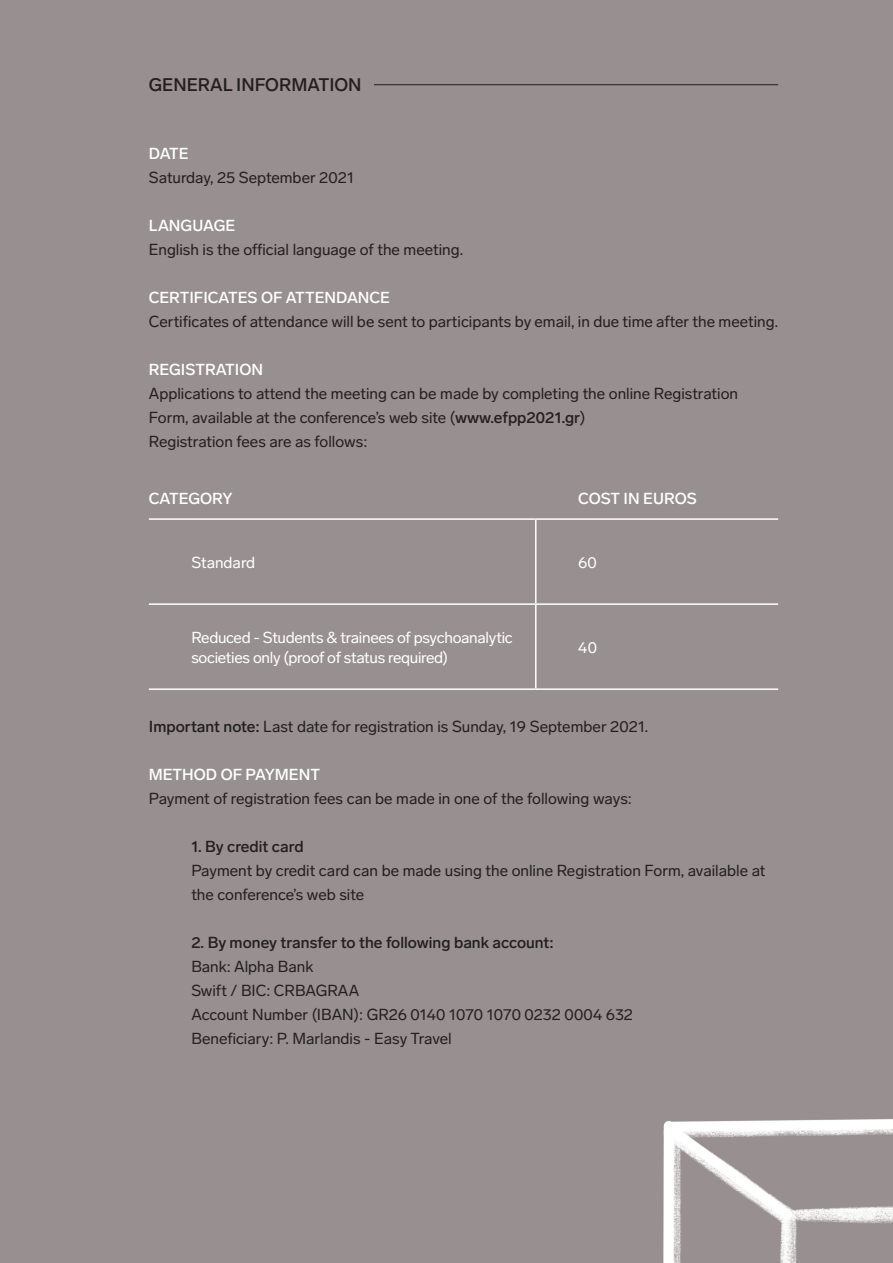
<style>
.page{position:relative;width:893px;height:1263px;background:#978f90}
.page>*{position:absolute;margin:0;border:0;box-sizing:border-box;transform-origin:0 0}
.t1{font:500 18px "Lab Grotesque";color:#231f20}
.t2{font:15.75px/24px "Lab Grotesque";color:#231f20}
.t3{font:500 15.75px "Lab Grotesque";color:#fff}
.t4{font:15.75px/20px "Lab Grotesque";letter-spacing:-.02em;color:#fff}
.t5{font:500 15.75px "Lab Grotesque";color:#231f20}
.t6{font:15.75px "Lab Grotesque";color:#fff}
.s1{font-weight:500}
</style>
<div class="page">
<hr style="left:535px;top:605px;width:1px;height:83px;background:#fff">
<hr style="left:149px;top:688px;width:387px;height:2px;background:#fff">
<hr style="left:536px;top:688px;width:242px;height:2px;background:#fff">
<hr style="left:535px;top:520px;width:1px;height:83px;background:#fff">
<hr style="left:149px;top:603px;width:387px;height:2px;background:#fff">
<hr style="left:536px;top:603px;width:242px;height:2px;background:#fff">
<hr style="left:149px;top:518px;width:387px;height:2px;background:#fff">
<hr style="left:536px;top:518px;width:242px;height:2px;background:#fff">
<img style="left:663px;top:1119px;width:230px;height:144px">
<hr style="left:149px;top:84px;width:629px;height:1px;background:#231f20">
<div style="left:149px;top:69px;width:225px;height:30px;background:#978f90"></div>
<p class="t1" style="left:149px;top:74px;width:214px">GENERAL INFORMATION</p>
<p class="t3" style="left:149px;top:144px;width:41px">DATE</p>
<p class="t2" style="left:149px;top:165px;width:207px">Saturday, 25 September 2021</p>
<p class="t3" style="left:149px;top:216px;width:88px">LANGUAGE</p>
<p class="t2" style="left:149px;top:237px;width:316px">English is the official language of the meeting.</p>
<p class="t3" style="left:149px;top:288px;width:243px">CERTIFICATES OF ATTENDANCE</p>
<p class="t2" style="left:149px;top:309px;width:631px">Certificates of attendance will be sent to participants by email, in due time after the meeting.</p>
<p class="t3" style="left:149px;top:360px;width:116px">REGISTRATION</p>
<p class="t2" style="left:149px;top:381px;width:591px">Applications to attend the meeting can be made by completing the online Registration<br>Form, available at the conference’s web site (<span class="s1">www.efpp2021.gr</span>)<br>Registration fees are as follows:</p>
<p class="t3" style="left:149px;top:489px;width:85px">CATEGORY</p>
<p class="t3" style="left:578px;top:489px;width:120px">COST IN EUROS</p>
<p class="t6" style="left:191px;top:552px;width:65px">Standard</p>
<p class="t4" style="left:578px;top:552px;width:20px">60</p>
<p class="t4" style="left:191px;top:627px;width:323px">Reduced - Students &amp; trainees of psychoanalytic societies only (proof of status required)</p>
<p class="t4" style="left:578px;top:637px;width:20px">40</p>
<p class="t2" style="left:149px;top:714px;width:501px"><span class="s1">Important note:</span> Last date for registration is Sunday, 19 September 2021.</p>
<p class="t3" style="left:149px;top:765px;width:173px">METHOD OF PAYMENT</p>
<p class="t2" style="left:149px;top:786px;width:485px">Payment of registration fees can be made in one of the following ways:</p>
<p class="t5" style="left:191px;top:837px;width:114px">1. By credit card</p>
<p class="t2" style="left:191px;top:858px;width:576px">Payment by credit card can be made using the online Registration Form, available at the conference’s web site</p>
<p class="t5" style="left:191px;top:933px;width:364px">2. By money transfer to the following bank account:</p>
<p class="t2" style="left:191px;top:954px;width:443px">Bank: Alpha Bank<br>Swift / BIC: CRBAGRAA<br>Account Number (IBAN): GR26 0140 1070 1070 0232 0004 632<br>Beneficiary: P. Marlandis - Easy Travel</p>
</div>
